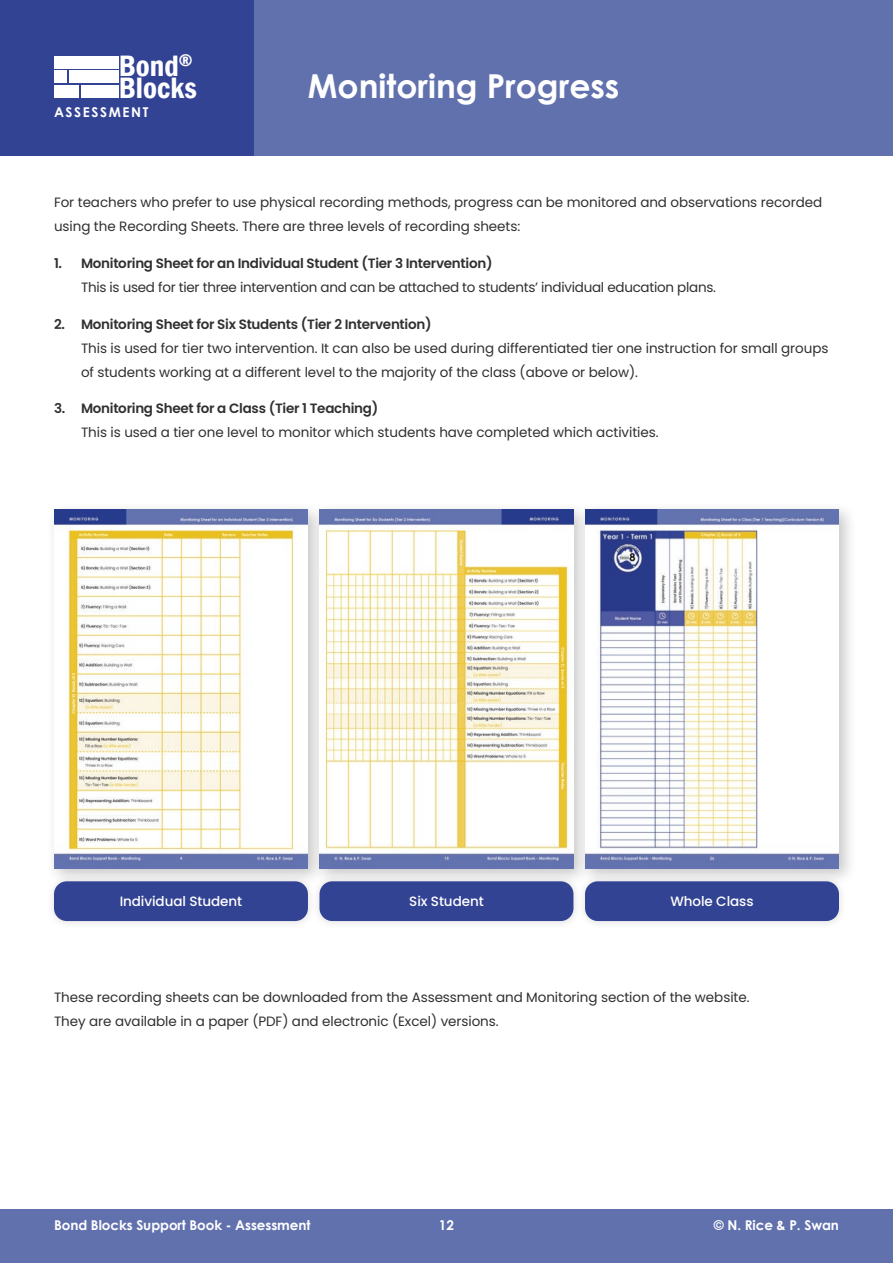
<style>
.page{position:relative;width:893px;height:1263px;background:#fff}
.page>*{position:absolute;margin:0;border:0;box-sizing:border-box;transform-origin:0 0}
.t1{font:700 33px "Century Gothic";color:#fff}
.t2{font:600 condensed 30.3px/21.6px "Franklin Gothic";color:#fff}
.t3{font:13.5px/24px "Poppins";letter-spacing:-.005em;color:#312f30}
.t4{font:600 13.5px "Poppins";letter-spacing:-.02em;color:#312f30}
.t5{font:700 13.5px "Century Gothic";letter-spacing:-.005em;color:#fff}
.t6{font:500 13.5px "Poppins";letter-spacing:-.005em;color:#fff}
.t7{font:700 13.5px "Century Gothic";letter-spacing:.12em;color:#fff}
</style>
<div class="page">
<div style="left:0;top:0;width:893px;height:156px;background:#6171ae"></div>
<div style="left:0;top:0;width:254px;height:156px;background:#334393"></div>
<div style="left:0;top:1209px;width:893px;height:54px;background:#6171ae"></div>
<div style="left:54px;top:56px;width:64px;height:12px;background:#fff"></div>
<div style="left:54px;top:71px;width:12px;height:12px;background:#fff"></div>
<div style="left:69px;top:71px;width:49px;height:12px;background:#fff"></div>
<div style="left:54px;top:85px;width:25px;height:13px;background:#fff"></div>
<div style="left:81px;top:85px;width:37px;height:13px;background:#fff"></div>
<div style="left:46px;top:501px;width:280px;height:385px;background:#231f20;opacity:.25"></div>
<img style="left:54px;top:509px;width:254px;height:359px">
<div style="left:311px;top:501px;width:280px;height:385px;background:#231f20;opacity:.25"></div>
<img style="left:319px;top:509px;width:254px;height:359px">
<div style="left:577px;top:501px;width:280px;height:385px;background:#231f20;opacity:.25"></div>
<img style="left:585px;top:509px;width:254px;height:359px">
<div style="left:46px;top:873px;width:270px;height:56px;background:#231f20;opacity:.15"></div>
<div style="left:54px;top:881px;width:254px;height:40px;background:#334393;border-radius:13px"></div>
<div style="left:311px;top:873px;width:271px;height:56px;background:#231f20;opacity:.15"></div>
<div style="left:319px;top:881px;width:254px;height:40px;background:#334393;border-radius:13px"></div>
<div style="left:577px;top:873px;width:270px;height:56px;background:#231f20;opacity:.15"></div>
<div style="left:585px;top:881px;width:254px;height:40px;background:#334393;border-radius:13px"></div>
<h2 class="t2" style="left:119px;top:55px;width:79px">Bond<sup>®<br></sup>Blocks</h2>
<p class="t7" style="left:54px;top:102px;width:96px">ASSESSMENT</p>
<h1 class="t1" style="left:308px;top:61px;width:313px">Monitoring Progress</h1>
<p class="t3" style="left:54px;top:190px;width:770px">For teachers who prefer to use physical recording methods, progress can be monitored and observations recorded using the Recording Sheets. There are three levels of recording sheets:</p>
<p class="t4" style="left:54px;top:255px;width:440px">1. Monitoring Sheet for an Individual Student (Tier 3 Intervention)</p>
<p class="t3" style="left:81px;top:275px;width:636px">This is used for tier three intervention and can be attached to students’ individual education plans.</p>
<p class="t4" style="left:54px;top:316px;width:379px">2. Monitoring Sheet for Six Students (Tier 2 Intervention)</p>
<p class="t3" style="left:81px;top:336px;width:749px">This is used for tier two intervention. It can also be used during differentiated tier one instruction for small groups of students working at a different level to the majority of the class (above or below).</p>
<p class="t4" style="left:54px;top:401px;width:326px">3. Monitoring Sheet for a Class (Tier 1 Teaching)</p>
<p class="t3" style="left:81px;top:421px;width:579px">This is used a tier one level to monitor which students have completed which activities.</p>
<p class="t6" style="left:120px;top:893px;width:124px">Individual Student</p>
<p class="t6" style="left:409px;top:893px;width:76px">Six Student</p>
<p class="t6" style="left:670px;top:893px;width:85px">Whole Class</p>
<p class="t3" style="left:54px;top:985px;width:697px">These recording sheets can be downloaded from the Assessment and Monitoring section of the website.<br>They are available in a paper (PDF) and electronic (Excel) versions.</p>
<p class="t5" style="left:54px;top:1214px;width:258px">Bond Blocks Support Book - Assessment</p>
<p class="t5" style="left:439px;top:1214px;width:17px">12</p>
<p class="t5" style="left:714px;top:1215px;width:127px">© N. Rice &amp; P. Swan</p>
</div>
